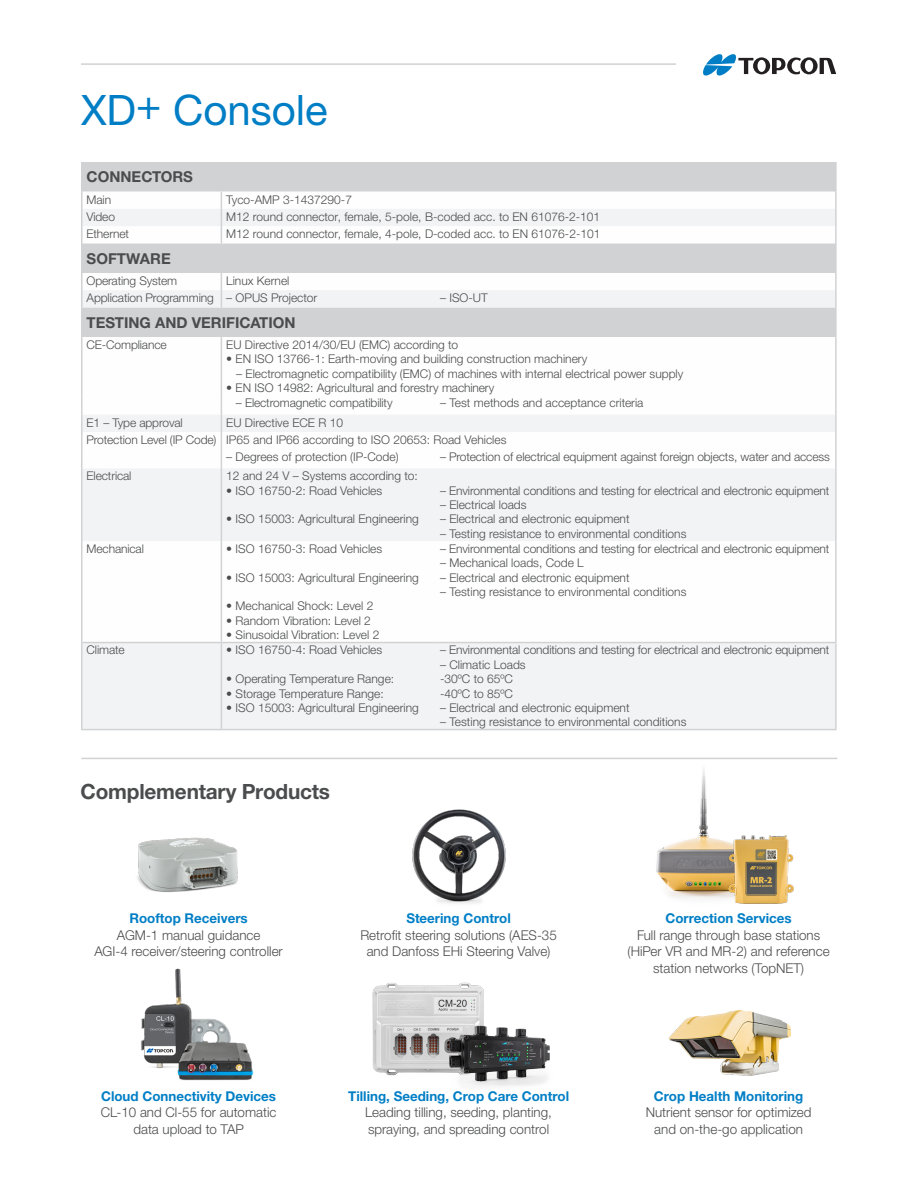
<style>
.page{position:relative;width:918px;height:1188px;background:#fff}
.page>*{position:absolute;margin:0;border:0;box-sizing:border-box;transform-origin:0 0}
.t1{font:42px "Helvetica Neue LTW1 G";color:#007ec5}
.Paragraph_1{font:700 21px "Helvetica Neue LTW1 G";letter-spacing:-.01em;color:#4b4c4d}
.t2{font:700 15px "Helvetica Neue LTW1 G";color:#4b4c4d}
.t3{font:300 13.5px/16.5px "Helvetica Neue LTW1 G";color:#4b4c4d;text-align:center}
.t4{font:700 13.5px "Helvetica Neue LTW1 G";color:#007ec5}
.t5{font:300 12px "Helvetica Neue LTW1 G";color:#4b4c4d}
</style>
<div class="page">
<hr style="left:81px;top:63px;width:595px;height:2px;background:#d1d2d4">
<svg style="left:703px;top:54px;width:133px;height:22px"></svg>
<img style="left:668px;top:1010px;width:123px;height:66px">
<img style="left:372px;top:982px;width:112px;height:94px">
<img style="left:446px;top:1023px;width:104px;height:63px">
<img style="left:141px;top:968px;width:89px;height:100px">
<img style="left:170px;top:1035px;width:84px;height:46px">
<img style="left:412px;top:809px;width:94px;height:95px">
<img style="left:656px;top:849px;width:71px;height:50px">
<img style="left:727px;top:835px;width:67px;height:69px">
<hr style="left:81px;top:758px;width:756px;height:1px;background:#d1d2d4">
<div style="left:82px;top:162px;width:753px;height:30px;background:#d1d2d4"></div>
<svg style="left:82px;top:209px;width:753px;height:520px"></svg>
<hr style="left:81px;top:162px;width:1px;height:30px;background:#d1d2d4">
<hr style="left:835px;top:162px;width:2px;height:30px;background:#d1d2d4">
<svg style="left:81px;top:192px;width:1px;height:51px"></svg>
<svg style="left:221px;top:192px;width:1px;height:51px"></svg>
<svg style="left:835px;top:192px;width:2px;height:51px"></svg>
<hr style="left:81px;top:243px;width:1px;height:30px;background:#d1d2d4">
<hr style="left:835px;top:243px;width:2px;height:30px;background:#d1d2d4">
<svg style="left:81px;top:273px;width:1px;height:34px"></svg>
<svg style="left:221px;top:273px;width:1px;height:34px"></svg>
<svg style="left:835px;top:273px;width:2px;height:34px"></svg>
<hr style="left:81px;top:307px;width:1px;height:30px;background:#d1d2d4">
<hr style="left:835px;top:307px;width:2px;height:30px;background:#d1d2d4">
<hr style="left:81px;top:337px;width:1px;height:58px;background:#d1d2d4">
<hr style="left:221px;top:337px;width:1px;height:58px;background:#d1d2d4">
<hr style="left:835px;top:337px;width:2px;height:58px;background:#d1d2d4">
<hr style="left:835px;top:395px;width:2px;height:20px;background:#d1d2d4">
<svg style="left:81px;top:395px;width:1px;height:73px"></svg>
<svg style="left:221px;top:395px;width:1px;height:73px"></svg>
<svg style="left:835px;top:415px;width:2px;height:53px"></svg>
<hr style="left:81px;top:468px;width:1px;height:73px;background:#d1d2d4">
<hr style="left:221px;top:468px;width:1px;height:73px;background:#d1d2d4">
<hr style="left:835px;top:468px;width:2px;height:73px;background:#d1d2d4">
<hr style="left:81px;top:541px;width:1px;height:101px;background:#d1d2d4">
<hr style="left:221px;top:541px;width:1px;height:101px;background:#d1d2d4">
<hr style="left:835px;top:541px;width:2px;height:101px;background:#d1d2d4">
<hr style="left:81px;top:643px;width:1px;height:86px;background:#d1d2d4">
<hr style="left:81px;top:642px;width:140px;height:1px;background:#d1d2d4">
<hr style="left:81px;top:729px;width:140px;height:1px;background:#d1d2d4">
<hr style="left:221px;top:643px;width:1px;height:86px;background:#d1d2d4">
<hr style="left:221px;top:642px;width:214px;height:1px;background:#d1d2d4">
<hr style="left:221px;top:729px;width:214px;height:1px;background:#d1d2d4">
<hr style="left:435px;top:642px;width:402px;height:1px;background:#d1d2d4">
<hr style="left:835px;top:643px;width:2px;height:86px;background:#d1d2d4">
<hr style="left:435px;top:729px;width:402px;height:1px;background:#d1d2d4">
<img style="left:137px;top:837px;width:101px;height:55px">
<p class="t1" style="left:81px;top:84px;width:248px">XD+ Console</p>
<p class="t2" style="left:87px;top:168px;width:108px">CONNECTORS</p>
<p class="t5" style="left:87px;top:192px;width:26px">Main</p>
<p class="t5" style="left:226px;top:192px;width:127px">Tyco-AMP 3-1437290-7</p>
<p class="t5" style="left:87px;top:209px;width:30px">Video</p>
<p class="t5" style="left:226px;top:209px;width:376px">M12 round connector, female, 5-pole, B-coded acc. to EN 61076-2-101</p>
<p class="t5" style="left:87px;top:226px;width:44px">Ethernet</p>
<p class="t5" style="left:226px;top:226px;width:376px">M12 round connector, female, 4-pole, D-coded acc. to EN 61076-2-101</p>
<p class="t2" style="left:87px;top:249px;width:86px">SOFTWARE</p>
<p class="t5" style="left:87px;top:273px;width:92px">Operating System</p>
<p class="t5" style="left:226px;top:273px;width:65px">Linux Kernel</p>
<p class="t5" style="left:87px;top:290px;width:129px">Application Programming</p>
<p class="t5" style="left:226px;top:290px;width:93px">– OPUS Projector</p>
<p class="t5" style="left:440px;top:290px;width:49px">– ISO-UT</p>
<p class="t2" style="left:87px;top:313px;width:211px">TESTING AND VERIFICATION</p>
<p class="t5" style="left:87px;top:337px;width:82px">CE-Compliance</p>
<p class="t5" style="left:226px;top:337px;width:234px">EU Directive 2014/30/EU (EMC) according to</p>
<p class="t5" style="left:226px;top:352px;width:363px">• EN ISO 13766-1: Earth-moving and building construction machinery</p>
<p class="t5" style="left:236px;top:366px;width:449px">– Electromagnetic compatibility (EMC) of machines with internal electrical power supply</p>
<p class="t5" style="left:226px;top:381px;width:270px">• EN ISO 14982: Agricultural and forestry machinery</p>
<p class="t5" style="left:236px;top:396px;width:158px">– Electromagnetic compatibility</p>
<p class="t5" style="left:440px;top:396px;width:205px">– Test methods and acceptance criteria</p>
<p class="t5" style="left:87px;top:415px;width:98px">E1 – Type approval</p>
<p class="t5" style="left:226px;top:415px;width:118px">EU Directive ECE R 10</p>
<p class="t5" style="left:87px;top:432px;width:131px">Protection Level (IP Code)</p>
<p class="t5" style="left:226px;top:432px;width:282px">IP65 and IP66 according to ISO 20653: Road Vehicles</p>
<p class="t5" style="left:226px;top:449px;width:174px">– Degrees of protection (IP-Code)</p>
<p class="t5" style="left:440px;top:449px;width:391px">– Protection of electrical equipment against foreign objects, water and access</p>
<p class="t5" style="left:87px;top:469px;width:46px">Electrical</p>
<p class="t5" style="left:226px;top:469px;width:193px">12 and 24 V – Systems according to:</p>
<p class="t5" style="left:226px;top:483px;width:158px">• ISO 16750-2: Road Vehicles</p>
<p class="t5" style="left:226px;top:512px;width:194px">• ISO 15003: Agricultural Engineering</p>
<p class="t5" style="left:440px;top:483px;width:391px">– Environmental conditions and testing for electrical and electronic equipment</p>
<p class="t5" style="left:440px;top:497px;width:88px">– Electrical loads</p>
<p class="t5" style="left:440px;top:512px;width:191px">– Electrical and electronic equipment</p>
<p class="t5" style="left:440px;top:526px;width:248px">– Testing resistance to environmental conditions</p>
<p class="t5" style="left:87px;top:541px;width:59px">Mechanical</p>
<p class="t5" style="left:226px;top:541px;width:158px">• ISO 16750-3: Road Vehicles</p>
<p class="t5" style="left:226px;top:570px;width:194px">• ISO 15003: Agricultural Engineering</p>
<p class="t5" style="left:226px;top:599px;width:149px">• Mechanical Shock: Level 2</p>
<p class="t5" style="left:226px;top:613px;width:146px">• Random Vibration: Level 2</p>
<p class="t5" style="left:226px;top:628px;width:155px">• Sinusoidal Vibration: Level 2</p>
<p class="t5" style="left:87px;top:643px;width:40px">Climate</p>
<p class="t5" style="left:226px;top:643px;width:158px">• ISO 16750-4: Road Vehicles</p>
<p class="t5" style="left:226px;top:672px;width:169px">• Operating Temperature Range:</p>
<p class="t5" style="left:226px;top:686px;width:159px">• Storage Temperature Range:</p>
<p class="t5" style="left:226px;top:700px;width:194px">• ISO 15003: Agricultural Engineering</p>
<p class="t5" style="left:440px;top:541px;width:391px">– Environmental conditions and testing for electrical and electronic equipment</p>
<p class="t5" style="left:440px;top:556px;width:145px">– Mechanical loads, Code L</p>
<p class="t5" style="left:440px;top:570px;width:191px">– Electrical and electronic equipment</p>
<p class="t5" style="left:440px;top:584px;width:248px">– Testing resistance to environmental conditions</p>
<p class="t5" style="left:440px;top:643px;width:391px">– Environmental conditions and testing for electrical and electronic equipment</p>
<p class="t5" style="left:440px;top:657px;width:87px">– Climatic Loads</p>
<p class="t5" style="left:440px;top:672px;width:74px">-30ºC to 65ºC</p>
<p class="t5" style="left:440px;top:686px;width:74px">-40ºC to 85ºC</p>
<p class="t5" style="left:440px;top:700px;width:191px">– Electrical and electronic equipment</p>
<p class="t5" style="left:440px;top:715px;width:248px">– Testing resistance to environmental conditions</p>
<p class="Paragraph_1" style="left:81px;top:779px;width:251px">Complementary Products</p>
<p class="t4" style="left:130px;top:910px;width:120px">Rooftop Receivers</p>
<p class="t3" style="left:117px;top:927px;width:145px">AGM-1 manual guidance</p>
<p class="t3" style="left:94px;top:943px;width:190px">AGI-4 receiver/steering controller</p>
<p class="t4" style="left:101px;top:1088px;width:176px">Cloud Connectivity Devices</p>
<p class="t3" style="left:101px;top:1104px;width:177px">CL-10 and Cl-55 for automatic data upload to TAP</p>
<p class="t4" style="left:406px;top:910px;width:106px">Steering Control</p>
<p class="t3" style="left:360px;top:927px;width:198px">Retrofit steering solutions (AES-35 and Danfoss EHi Steering Valve)</p>
<p class="t4" style="left:348px;top:1088px;width:223px">Tilling, Seeding, Crop Care Control</p>
<p class="t3" style="left:365px;top:1104px;width:188px;text-align:left">Leading tilling, seeding, planting, spraying, and spreading control</p>
<p class="t4" style="left:665px;top:910px;width:128px">Correction Services</p>
<p class="t3" style="left:628px;top:927px;width:204px">Full range through base stations (HiPer VR and MR-2) and reference station networks (TopNET)</p>
<p class="t4" style="left:654px;top:1088px;width:151px">Crop Health Monitoring</p>
<p class="t3" style="left:646px;top:1104px;width:167px">Nutrient sensor for optimized and on-the-go application</p>
</div>
